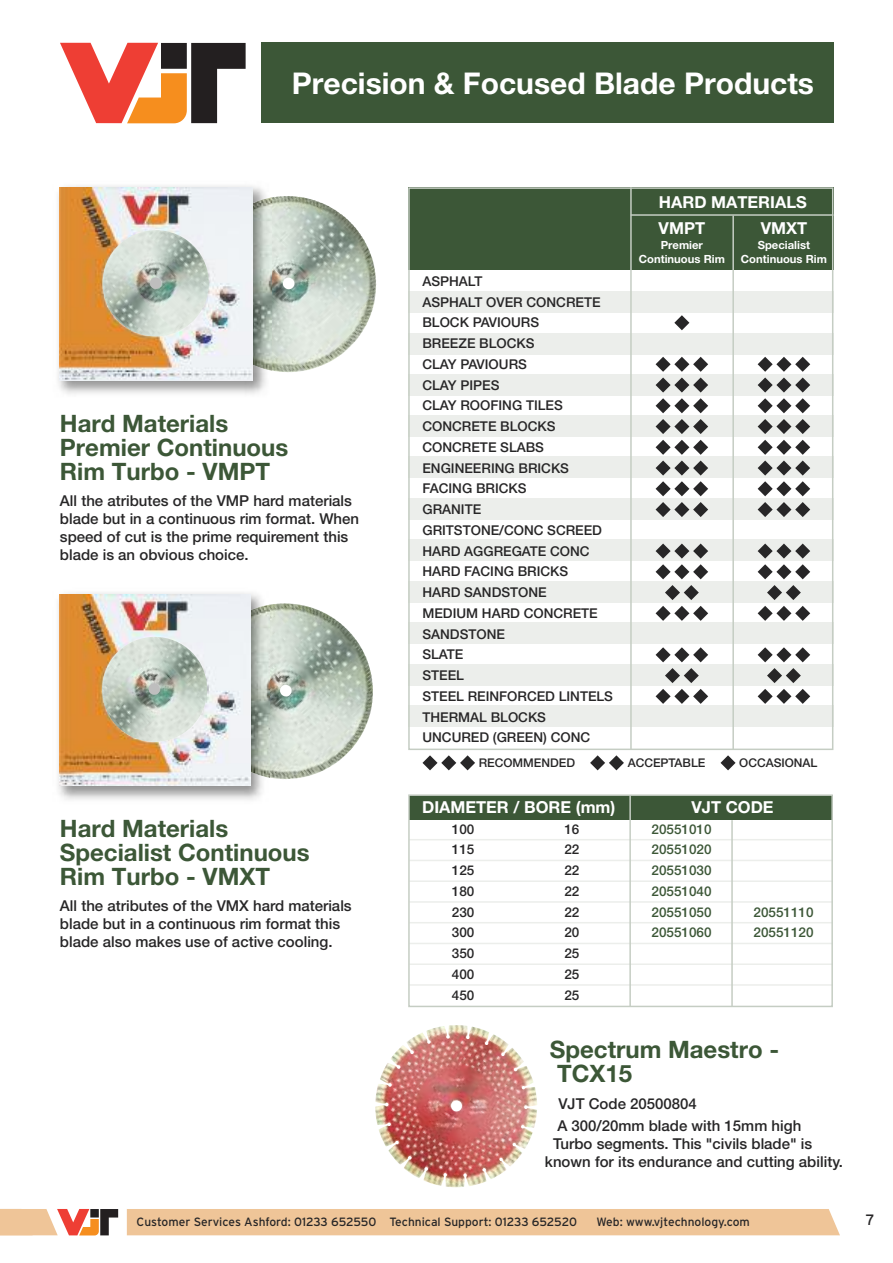
<style>
.page{position:relative;width:893px;height:1263px;background:#fff}
.page>*{position:absolute;margin:0;border:0;box-sizing:border-box;transform-origin:0 0}
.t1{font:700 30px "Helvetica Neue LT Pro";color:#fff}
.t2{font:700 24px/24px "Helvetica Neue LT Pro";color:#3c5737}
.t3{font:700 16.5px/26.5px "Helvetica Neue LT Pro";color:#fff}
.t4{font:500 15px/18px "Helvetica Neue LT Pro";color:#272627}
.t5{font:15px "Interstate";color:#272627}
.t6{font:500 13.5px/20.7px "Helvetica Neue LT Pro";color:#272627}
.t7{font:500 13.5px "Helvetica Neue LT Pro";color:#3c5737}
.t8{font:12px "Interstate";color:#272627}
.t9{font:500 12px "Helvetica Neue LT Pro";color:#272627}
.t10{font:700 11.25px "Helvetica Neue LT Pro";color:#fff}
</style>
<div class="page">
<img style="left:270px;top:606px;width:103px;height:173px">
<img style="left:272px;top:213px;width:104px;height:159px">
<div style="left:261px;top:43px;width:572px;height:80px;background:#3c5737"></div>
<svg style="left:55px;top:1235px;width:54px;height:1px"></svg>
<div style="left:127px;top:1209px;width:713px;height:26px;background:#efc598"></div>
<svg style="left:0;top:1209px;width:118px;height:26px"></svg>
<svg style="left:60px;top:43px;width:186px;height:80px"></svg>
<div style="left:408px;top:187px;width:425px;height:83px;background:#3c5737"></div>
<div style="left:408px;top:291px;width:425px;height:22px;background:#eceeeb"></div>
<div style="left:408px;top:333px;width:425px;height:21px;background:#eceeeb"></div>
<div style="left:408px;top:374px;width:425px;height:22px;background:#eceeeb"></div>
<div style="left:408px;top:415px;width:425px;height:22px;background:#eceeeb"></div>
<div style="left:408px;top:457px;width:425px;height:21px;background:#eceeeb"></div>
<div style="left:408px;top:498px;width:425px;height:22px;background:#eceeeb"></div>
<div style="left:408px;top:540px;width:425px;height:21px;background:#eceeeb"></div>
<div style="left:408px;top:581px;width:425px;height:22px;background:#eceeeb"></div>
<div style="left:408px;top:622px;width:425px;height:22px;background:#eceeeb"></div>
<div style="left:408px;top:664px;width:425px;height:22px;background:#eceeeb"></div>
<div style="left:408px;top:706px;width:425px;height:21px;background:#eceeeb"></div>
<div style="left:408px;top:187px;width:425px;height:563px;border:2px solid #c5cdc3"></div>
<svg style="left:674px;top:315px;width:15px;height:15px"></svg>
<svg style="left:422px;top:755px;width:53px;height:15px"></svg>
<svg style="left:590px;top:755px;width:34px;height:15px"></svg>
<svg style="left:720px;top:755px;width:15px;height:15px"></svg>
<svg style="left:656px;top:357px;width:52px;height:56px"></svg>
<svg style="left:758px;top:357px;width:52px;height:56px"></svg>
<svg style="left:656px;top:419px;width:52px;height:15px"></svg>
<svg style="left:758px;top:419px;width:52px;height:15px"></svg>
<svg style="left:656px;top:502px;width:52px;height:15px"></svg>
<svg style="left:758px;top:502px;width:52px;height:15px"></svg>
<svg style="left:656px;top:440px;width:52px;height:56px"></svg>
<svg style="left:758px;top:440px;width:52px;height:56px"></svg>
<svg style="left:656px;top:543px;width:52px;height:36px"></svg>
<svg style="left:758px;top:543px;width:52px;height:36px"></svg>
<svg style="left:665px;top:585px;width:34px;height:15px"></svg>
<svg style="left:767px;top:585px;width:34px;height:15px"></svg>
<svg style="left:656px;top:606px;width:52px;height:15px"></svg>
<svg style="left:758px;top:606px;width:52px;height:15px"></svg>
<svg style="left:656px;top:647px;width:52px;height:15px"></svg>
<svg style="left:758px;top:647px;width:52px;height:15px"></svg>
<svg style="left:656px;top:689px;width:52px;height:15px"></svg>
<svg style="left:758px;top:689px;width:52px;height:15px"></svg>
<svg style="left:665px;top:668px;width:34px;height:15px"></svg>
<svg style="left:767px;top:668px;width:34px;height:15px"></svg>
<hr style="left:631px;top:214px;width:202px;height:2px;background:#c5cdc3">
<hr style="left:732px;top:215px;width:2px;height:535px;background:#c5cdc3">
<hr style="left:630px;top:187px;width:2px;height:563px;background:#c5cdc3">
<img style="left:58px;top:186px;width:208px;height:208px">
<img style="left:252px;top:197px;width:20px;height:174px">
<img style="left:60px;top:187px;width:192px;height:193px">
<img style="left:58px;top:593px;width:212px;height:207px">
<img style="left:250px;top:605px;width:20px;height:173px">
<img style="left:60px;top:595px;width:190px;height:190px">
<div style="left:409px;top:795px;width:424px;height:25px;background:#3c5737"></div>
<hr style="left:409px;top:839px;width:424px;height:1px;background:#eceeeb">
<hr style="left:409px;top:860px;width:424px;height:1px;background:#eceeeb">
<hr style="left:409px;top:880px;width:424px;height:2px;background:#eceeeb">
<hr style="left:409px;top:901px;width:424px;height:2px;background:#eceeeb">
<hr style="left:409px;top:922px;width:424px;height:1px;background:#eceeeb">
<hr style="left:409px;top:943px;width:424px;height:1px;background:#eceeeb">
<hr style="left:409px;top:963px;width:424px;height:2px;background:#eceeeb">
<hr style="left:409px;top:984px;width:424px;height:2px;background:#eceeeb">
<div style="left:408px;top:794px;width:425px;height:213px;border:2px solid #c5cdc3"></div>
<hr style="left:629px;top:795px;width:2px;height:212px;background:#c5cdc3">
<hr style="left:731px;top:820px;width:2px;height:187px;background:#c5cdc3">
<img style="left:451px;top:1032px;width:86px;height:153px">
<img style="left:103px;top:230px;width:106px;height:106px">
<img style="left:102px;top:637px;width:105px;height:105px">
<h1 class="t1" style="left:292px;top:72px;width:524px">Precision &amp; Focused Blade Products</h1>
<p class="t3" style="left:659px;top:190px;width:150px">HARD MATERIALS<br>VMPT</p>
<p class="t3" style="left:761px;top:217px;width:48px">VMXT</p>
<h2 class="t2" style="left:60px;top:413px;width:230px">Hard Materials<br>Premier Continuous<br>Rim Turbo - VMPT</h2>
<p class="t4" style="left:60px;top:493px;width:301px">All the atributes of the VMP hard materials blade but in a continuous rim format. When speed of cut is the prime requirement this blade is an obvious choice.</p>
<h2 class="t2" style="left:60px;top:818px;width:251px">Hard Materials<br>Specialist Continuous<br>Rim Turbo - VMXT</h2>
<p class="t4" style="left:60px;top:898px;width:293px">All the atributes of the VMX hard materials blade but in a continuous rim format this blade also makes use of active cooling.</p>
<p class="t10" style="left:661px;top:241px;width:44px">Premier</p>
<p class="t10" style="left:758px;top:241px;width:54px">Specialist</p>
<p class="t10" style="left:639px;top:255px;width:88px">Continuous Rim</p>
<p class="t10" style="left:741px;top:255px;width:88px">Continuous Rim</p>
<p class="t6" style="left:422px;top:272px;width:192px">ASPHALT<br>ASPHALT OVER CONCRETE<br>BLOCK PAVIOURS<br>BREEZE BLOCKS<br>CLAY PAVIOURS<br>CLAY PIPES<br>CLAY ROOFING TILES<br>CONCRETE BLOCKS<br>CONCRETE SLABS<br>ENGINEERING BRICKS<br>FACING BRICKS<br>GRANITE<br>GRITSTONE/CONC SCREED<br>HARD AGGREGATE CONC<br>HARD FACING BRICKS<br>HARD SANDSTONE<br>MEDIUM HARD CONCRETE<br>SANDSTONE<br>SLATE<br>STEEL<br>STEEL REINFORCED LINTELS<br>THERMAL BLOCKS<br>UNCURED (GREEN) CONC</p>
<p class="t9" style="left:479px;top:759px;width:98px">RECOMMENDED</p>
<p class="t9" style="left:628px;top:759px;width:79px">ACCEPTABLE</p>
<p class="t9" style="left:739px;top:759px;width:80px">OCCASIONAL</p>
<p class="t3" style="left:422px;top:795px;width:195px">DIAMETER / BORE (mm)</p>
<p class="t3" style="left:691px;top:795px;width:84px">VJT CODE</p>
<p class="t6" style="left:452px;top:820px;width:24px">100</p>
<p class="t6" style="left:564px;top:820px;width:17px">16</p>
<p class="t7" style="left:651px;top:824px;width:62px">20551010</p>
<p class="t6" style="left:452px;top:840px;width:24px">115</p>
<p class="t6" style="left:564px;top:840px;width:17px">22</p>
<p class="t7" style="left:651px;top:845px;width:62px">20551020</p>
<p class="t6" style="left:452px;top:861px;width:24px">125</p>
<p class="t6" style="left:564px;top:861px;width:17px">22</p>
<p class="t7" style="left:651px;top:865px;width:62px">20551030</p>
<p class="t6" style="left:452px;top:882px;width:24px">180</p>
<p class="t6" style="left:564px;top:882px;width:17px">22</p>
<p class="t7" style="left:651px;top:886px;width:62px">20551040</p>
<p class="t6" style="left:452px;top:903px;width:24px">230</p>
<p class="t6" style="left:564px;top:903px;width:17px">22</p>
<p class="t7" style="left:651px;top:907px;width:62px">20551050</p>
<p class="t7" style="left:753px;top:907px;width:62px">20551110</p>
<p class="t6" style="left:452px;top:923px;width:24px">300</p>
<p class="t6" style="left:564px;top:923px;width:17px">20</p>
<p class="t7" style="left:651px;top:928px;width:62px">20551060</p>
<p class="t7" style="left:753px;top:928px;width:62px">20551120</p>
<p class="t6" style="left:452px;top:944px;width:24px">350</p>
<p class="t6" style="left:564px;top:944px;width:17px">25</p>
<p class="t6" style="left:452px;top:965px;width:24px">400</p>
<p class="t6" style="left:564px;top:965px;width:17px">25</p>
<p class="t6" style="left:452px;top:986px;width:24px">450</p>
<p class="t6" style="left:564px;top:986px;width:17px">25</p>
<h2 class="t2" style="left:550px;top:1040px;width:231px">Spectrum Maestro -<br>TCX15</h2>
<p class="t4" style="left:557px;top:1094px;width:245px;line-height:22.2px">VJT Code 20500804<br>A 300/20mm blade with 15mm high</p>
<p class="t4" style="left:545px;top:1136px;width:299px;text-indent:8px">Turbo segments. This "civils blade" is known for its endurance and cutting ability.</p>
<p class="t8" style="left:137px;top:1215px;width:442px">Customer Services Ashford: 01233 652550 Technical Support: 01233 652520</p>
<p class="t8" style="left:596px;top:1215px;width:155px">Web: www.vjtechnology.com</p>
<p class="t5" style="left:866px;top:1211px;width:10px">7</p>
</div>
